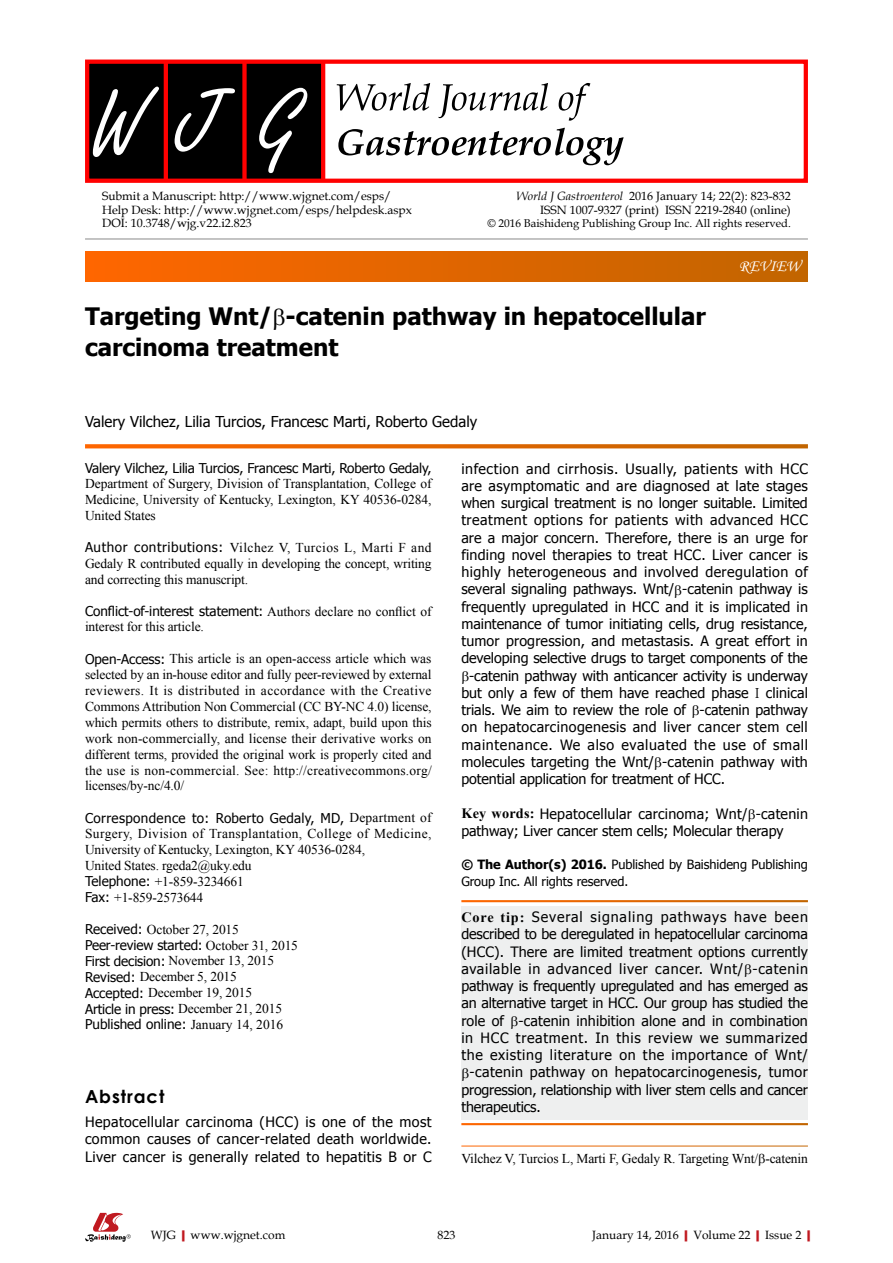
<style>
.page{position:relative;width:893px;height:1263px;background:#fff}
.page>*{position:absolute;margin:0;border:0;box-sizing:border-box;transform-origin:0 0}
.t1{font:700 24px/31.5px "Tahoma";color:#000}
.t2{font:700 18px "Century Gothic";letter-spacing:.05em;color:#000}
.t3{font:16.5px "Monotype Corsiva";color:#fff}
.t4{font:15px "Tahoma";color:#000}
.t5{font:14.25px/17.2px "Tahoma";letter-spacing:.01em;color:#000;text-align:justify}
.t6{font:14.25px "Tahoma";letter-spacing:-.01em;color:#000}
.t7{font:14.25px "Tahoma";letter-spacing:.045em;color:#000}
.t8{font:14.25px "Tahoma";letter-spacing:.03em;color:#000}
.t9{font:14.25px "Tahoma";letter-spacing:.04em;color:#000}
.t10{font:14.25px "Tahoma";letter-spacing:.035em;color:#000}
.t11{font:14.25px "Tahoma";letter-spacing:.065em;color:#000}
.t12{font:14.25px "Tahoma";letter-spacing:.05em;color:#000}
.t13{font:13.5px/15.9px "Times New Roman";letter-spacing:-.01em;color:#000;text-align:justify}
.t14{font:12.75px/17.2px "Tahoma";letter-spacing:-.005em;color:#000}
.t15{font:12px/13.5px "Book Antiqua";color:#000}
.t16{font:11.25px "Book Antiqua";color:#000}
.s1{font-style:italic}
.s2{font-family:"Tahoma"}
.s3{font-family:"Koz Min Pro";font-size:13.5px}
.s4{font-family:"Times New Roman";font-weight:700}
.s5{font-weight:700}
.s6{font-weight:700;color:#c01920}
</style>
<div class="page">
<div style="left:85px;top:252px;width:723px;height:29px;background:linear-gradient(to right,#f60,#c16500)"></div>
<hr style="left:85px;top:239px;width:723px;height:1px;background:#898989">
<div style="left:87px;top:61px;width:236px;height:121px;background:#000"></div>
<hr style="left:164px;top:61px;width:4px;height:121px;background:#f00">
<div style="left:242px;top:61px;width:5px;height:121px;background:#f00"></div>
<hr style="left:321px;top:61px;width:4px;height:121px;background:#f00">
<div style="left:85px;top:60px;width:723px;height:123px;border:4px solid #f00"></div>
<svg style="left:259px;top:88px;width:48px;height:85px"></svg>
<svg style="left:175px;top:88px;width:60px;height:64px"></svg>
<svg style="left:93px;top:87px;width:66px;height:70px"></svg>
<svg style="left:337px;top:83px;width:253px;height:38px"></svg>
<svg style="left:338px;top:128px;width:286px;height:37px"></svg>
<svg style="left:85px;top:444px;width:723px;height:4px;background:#e16d0d"></svg>
<svg style="left:85px;top:1213px;width:46px;height:29px"></svg>
<div style="left:461px;top:906px;width:347px;height:214px;background:#eeefef"></div>
<p class="t15" style="left:102px;top:189px;width:311px">Submit a Manuscript: http://www.wjgnet.com/esps/<br>Help Desk: http://www.wjgnet.com/esps/helpdesk.aspx<br>DOI: 10.3748/wjg.v22.i2.823</p>
<p class="t15" style="left:517px;top:189px;width:276px;text-align:right"><span class="s1">World J Gastroenterol</span> 2016 January 14; 22(2): 823-832<br>ISSN 1007-9327 (print) ISSN 2219-2840 (online)</p>
<p class="t16" style="left:487px;top:215px;width:305px">© 2016 Baishideng Publishing Group Inc. All rights reserved.</p>
<p class="t1" style="left:85px;top:298px;width:622px">Targeting Wnt/ -catenin pathway in hepatocellular carcinoma treatment</p>
<p class="t3" style="left:739px;top:256px;width:63px">REVIEW</p>
<p class="t4" style="left:85px;top:412px;width:394px">Valery Vilchez, Lilia Turcios, Francesc Marti, Roberto Gedaly</p>
<p class="t13" style="left:85px;top:460px;width:348px"><span class="s2">Valery Vilchez, Lilia Turcios, Francesc Marti, Roberto Gedaly, </span>Department of Surgery, Division of Transplantation, College of Medicine, University of Kentucky, Lexington, KY 40536-0284, United States</p>
<p class="t13" style="left:85px;top:539px;width:348px"><span class="s2">Author contributions:</span> Vilchez V, Turcios L, Marti F and Gedaly R contributed equally in developing the concept, writing and correcting this manuscript.</p>
<p class="t13" style="left:85px;top:603px;width:348px;line-height:15.5px"><span class="s2">Conflict-of-interest statement:</span> Authors declare no conflict of interest for this article.</p>
<p class="t13" style="left:85px;top:651px;width:348px"><span class="s2">Open-Access:</span> This article is an open-access article which was selected by an in-house editor and fully peer-reviewed by external reviewers. It is distributed in accordance with the Creative Commons Attribution Non Commercial (CC BY-NC 4.0) license, which permits others to distribute, remix, adapt, build upon this work non-commercially, and license their derivative works on different terms, provided the original work is properly cited and the use is non-commercial. See: http://creativecommons.org/ licenses/by-nc/4.0/</p>
<p class="t13" style="left:85px;top:810px;width:348px;text-align:left"><span class="s2">Correspondence to: Roberto Gedaly, MD,</span> Department of Surgery, Division of Transplantation, College of Medicine, University of Kentucky, Lexington, KY 40536-0284,<br>United States. rgeda2@uky.edu<br><span class="s2">Telephone:</span> +1-859-3234661<br><span class="s2">Fax:</span> +1-859-2573644</p>
<p class="t13" style="left:85px;top:921px;width:214px;text-align:left"><span class="s2">Received:</span> October 27, 2015<br><span class="s2">Peer-review started:</span> October 31, 2015<br><span class="s2">First decision:</span> November 13, 2015<br><span class="s2">Revised:</span> December 5, 2015<br><span class="s2">Accepted:</span> December 19, 2015<br><span class="s2">Article in press:</span> December 21, 2015<br><span class="s2">Published online:</span> January 14, 2016</p>
<p class="t9" style="left:461px;top:459px;width:348px">infection and cirrhosis. Usually, patients with HCC</p>
<p class="t5" style="left:461px;top:476px;width:348px">are asymptomatic and are diagnosed at late stages</p>
<p class="t5" style="left:461px;top:493px;width:348px">when surgical treatment is no longer suitable. Limited</p>
<p class="t10" style="left:461px;top:510px;width:348px">treatment options for patients with advanced HCC</p>
<p class="t5" style="left:461px;top:528px;width:348px">are a major concern. Therefore, there is an urge for</p>
<p class="t5" style="left:461px;top:545px;width:348px">finding novel therapies to treat HCC. Liver cancer is</p>
<p class="t8" style="left:461px;top:562px;width:348px">highly heterogeneous and involved deregulation of</p>
<p class="t5" style="left:461px;top:580px;width:348px">several signaling pathways. Wnt/ -catenin pathway is</p>
<p class="t5" style="left:461px;top:597px;width:348px">frequently upregulated in HCC and it is implicated in</p>
<p class="t5" style="left:461px;top:614px;width:348px">maintenance of tumor initiating cells, drug resistance,</p>
<p class="t5" style="left:461px;top:631px;width:348px">tumor progression, and metastasis. A great effort in</p>
<p class="t5" style="left:461px;top:649px;width:348px">developing selective drugs to target components of the</p>
<p class="t5" style="left:469px;top:666px;width:340px">-catenin pathway with anticancer activity is underway</p>
<p class="t5" style="left:461px;top:683px;width:348px">but only a few of them have reached phase<span class="s3">Ⅰ</span>clinical</p>
<p class="t5" style="left:461px;top:700px;width:348px">trials. We aim to review the role of -catenin pathway</p>
<p class="t5" style="left:461px;top:718px;width:348px">on hepatocarcinogenesis and liver cancer stem cell</p>
<p class="t7" style="left:461px;top:735px;width:348px">maintenance. We also evaluated the use of small</p>
<p class="t5" style="left:461px;top:752px;width:348px">molecules targeting the Wnt/ -catenin pathway with</p>
<p class="t5" style="left:461px;top:769px;width:265px">potential application for treatment of HCC.</p>
<p class="t5" style="left:461px;top:804px;width:348px"><span class="s4">Key words:</span> Hepatocellular carcinoma; Wnt/ -catenin pathway; Liver cancer stem cells; Molecular therapy</p>
<p class="t14" style="left:461px;top:855px;width:348px"><span class="s5">© The Author(s) 2016.</span> Published by Baishideng Publishing<br>Group Inc. All rights reserved.</p>
<p class="t11" style="left:461px;top:907px;width:348px"><span class="s4">Core tip:</span> Several signaling pathways have been</p>
<p class="t6" style="left:461px;top:924px;width:348px">described to be deregulated in hepatocellular carcinoma</p>
<p class="t5" style="left:461px;top:942px;width:348px">(HCC). There are limited treatment options currently</p>
<p class="t7" style="left:461px;top:959px;width:348px">available in advanced liver cancer. Wnt/ -catenin</p>
<p class="t6" style="left:461px;top:976px;width:348px">pathway is frequently upregulated and has emerged as</p>
<p class="t6" style="left:461px;top:993px;width:348px">an alternative target in HCC. Our group has studied the</p>
<p class="t5" style="left:461px;top:1011px;width:348px">role of -catenin inhibition alone and in combination</p>
<p class="t12" style="left:461px;top:1028px;width:348px">in HCC treatment. In this review we summarized</p>
<p class="t7" style="left:461px;top:1045px;width:348px">the existing literature on the importance of Wnt/</p>
<p class="t8" style="left:470px;top:1062px;width:340px">-catenin pathway on hepatocarcinogenesis, tumor</p>
<p class="t6" style="left:461px;top:1080px;width:348px">progression, relationship with liver stem cells and cancer</p>
<p class="t6" style="left:461px;top:1097px;width:81px">therapeutics.</p>
<p class="t13" style="left:461px;top:1150px;width:348px">Vilchez V, Turcios L, Marti F, Gedaly R. Targeting Wnt/ -catenin</p>
<p class="t2" style="left:85px;top:1083px;width:81px">Abstract</p>
<p class="t5" style="left:85px;top:1112px;width:348px">Hepatocellular carcinoma (HCC) is one of the most common causes of cancer-related death worldwide.<br>Liver cancer is generally related to hepatitis B or C</p>
<p class="t15" style="left:151px;top:1227px;width:136px">WJG<span class="s6">|</span>www.wjgnet.com</p>
<p class="t15" style="left:437px;top:1227px;width:19px">823</p>
<p class="t15" style="left:592px;top:1227px;width:225px">January 14, 2016<span class="s6">|</span>Volume 22<span class="s6">|</span>Issue 2<span class="s6">|</span></p>
</div>
